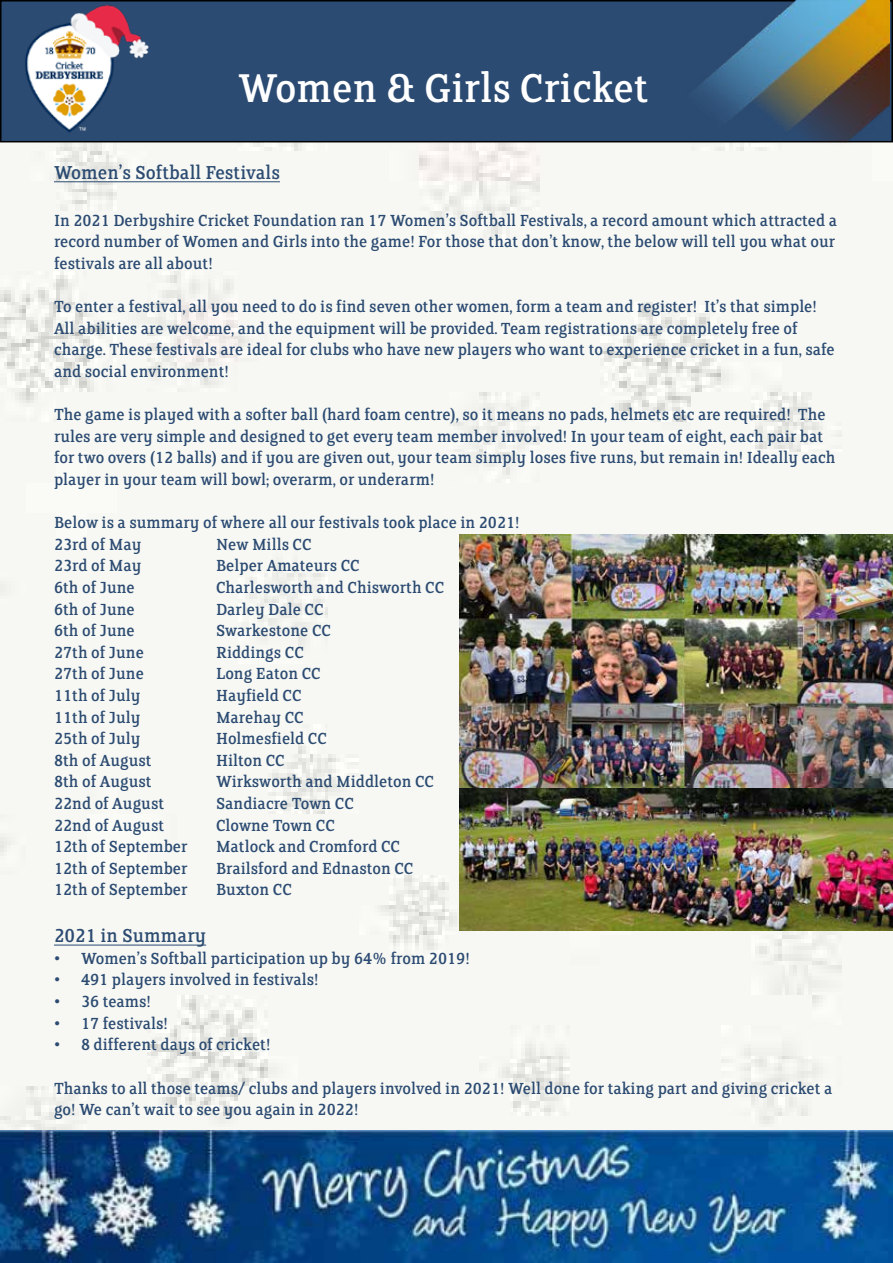
<style>
.page{position:relative;width:893px;height:1263px;background:#fff}
.page>*{position:absolute;margin:0;border:0;box-sizing:border-box;transform-origin:0 0}
.t1{font:45px "FS Clerkenwell";color:#fff}
.t2{font:21px "FS Clerkenwell";color:#2c4b72}
.t3{font:18px/21.6px "FS Clerkenwell";color:#2c4b72}
</style>
<div class="page">
<div style="left:0;top:142px;width:893px;height:989px;background:#f7f8f3"></div>
<img style="left:0;top:1131px;width:893px;height:132px">
<div style="left:1px;top:1px;width:891px;height:141px;background:#2c4b72"></div>
<div style="left:0;top:0;width:893px;height:142px;border:2px solid #000"></div>
<img style="left:0;top:0;width:157px;height:142px">
<img style="left:624px;top:0;width:266px;height:191px">
<hr style="left:54px;top:182px;width:226px;height:1px;background:#2c4b72">
<hr style="left:54px;top:945px;width:152px;height:1px;background:#2c4b72">
<img style="left:459px;top:535px;width:433px;height:395px">
<h1 class="t1" style="left:238px;top:67px;width:412px">Women &amp; Girls Cricket</h1>
<p class="t2" style="left:54px;top:163px;width:227px">Women’s Softball Festivals</p>
<p class="t3" style="left:54px;top:210px;width:784px;text-align:justify">In 2021 Derbyshire Cricket Foundation ran 17 Women’s Softball Festivals, a record amount which attracted a record number of Women and Girls into the game! For those that don’t know, the below will tell you what our festivals are all about!</p>
<p class="t3" style="left:54px;top:297px;width:782px">To enter a festival, all you need to do is find seven other women, form a team and register! It’s that simple!<br>All abilities are welcome, and the equipment will be provided. Team registrations are completely free of charge. These festivals are ideal for clubs who have new players who want to experience cricket in a fun, safe and social environment!</p>
<p class="t3" style="left:54px;top:405px;width:783px">The game is played with a softer ball (hard foam centre), so it means no pads, helmets etc are required! The rules are very simple and designed to get every team member involved! In your team of eight, each pair bat for two overs (12 balls) and if you are given out, your team simply loses five runs, but remain in! Ideally each player in your team will bowl; overarm, or underarm!</p>
<p class="t3" style="left:54px;top:513px;width:467px">Below is a summary of where all our festivals took place in 2021!<br>23rd of May</p>
<p class="t3" style="left:216px;top:534px;width:97px">New Mills CC</p>
<p class="t3" style="left:54px;top:556px;width:89px">23rd of May</p>
<p class="t3" style="left:216px;top:556px;width:145px">Belper Amateurs CC</p>
<p class="t3" style="left:54px;top:578px;width:82px">6th of June</p>
<p class="t3" style="left:216px;top:578px;width:230px">Charlesworth and Chisworth CC</p>
<p class="t3" style="left:54px;top:599px;width:82px">6th of June</p>
<p class="t3" style="left:216px;top:599px;width:109px">Darley Dale CC</p>
<p class="t3" style="left:54px;top:621px;width:82px">6th of June</p>
<p class="t3" style="left:216px;top:621px;width:117px">Swarkestone CC</p>
<p class="t3" style="left:54px;top:642px;width:91px">27th of June</p>
<p class="t3" style="left:216px;top:642px;width:89px">Riddings CC</p>
<p class="t3" style="left:54px;top:664px;width:91px">27th of June</p>
<p class="t3" style="left:216px;top:664px;width:106px">Long Eaton CC</p>
<p class="t3" style="left:54px;top:686px;width:88px">11th of July</p>
<p class="t3" style="left:216px;top:686px;width:87px">Hayfield CC</p>
<p class="t3" style="left:54px;top:707px;width:88px">11th of July</p>
<p class="t3" style="left:216px;top:707px;width:89px">Marehay CC</p>
<p class="t3" style="left:54px;top:729px;width:88px">25th of July</p>
<p class="t3" style="left:216px;top:729px;width:112px">Holmesfield CC</p>
<p class="t3" style="left:54px;top:750px;width:99px">8th of August</p>
<p class="t3" style="left:216px;top:750px;width:70px">Hilton CC</p>
<p class="t3" style="left:54px;top:772px;width:99px">8th of August</p>
<p class="t3" style="left:216px;top:772px;width:220px">Wirksworth and Middleton CC</p>
<p class="t3" style="left:54px;top:794px;width:112px">22nd of August</p>
<p class="t3" style="left:216px;top:794px;width:139px">Sandiacre Town CC</p>
<p class="t3" style="left:54px;top:815px;width:112px">22nd of August</p>
<p class="t3" style="left:216px;top:815px;width:120px">Clowne Town CC</p>
<p class="t3" style="left:54px;top:837px;width:135px">12th of September</p>
<p class="t3" style="left:216px;top:837px;width:186px">Matlock and Cromford CC</p>
<p class="t3" style="left:54px;top:858px;width:135px">12th of September</p>
<p class="t3" style="left:216px;top:858px;width:199px">Brailsford and Ednaston CC</p>
<p class="t3" style="left:54px;top:880px;width:135px">12th of September</p>
<p class="t3" style="left:216px;top:880px;width:77px">Buxton CC</p>
<p class="t2" style="left:54px;top:926px;width:154px">2021 in Summary</p>
<p class="t3" style="left:54px;top:948px;width:417px">• Women’s Softball participation up by 64% from 2019!</p>
<p class="t3" style="left:54px;top:970px;width:266px">• 491 players involved in festivals!</p>
<p class="t3" style="left:54px;top:992px;width:99px">• 36 teams!</p>
<p class="t3" style="left:54px;top:1013px;width:115px">• 17 festivals!</p>
<p class="t3" style="left:54px;top:1035px;width:218px">• 8 different days of cricket!</p>
<p class="t3" style="left:54px;top:1078px;width:780px">Thanks to all those teams/ clubs and players involved in 2021! Well done for taking part and giving cricket a go! We can’t wait to see you again in 2022!</p>
</div>
